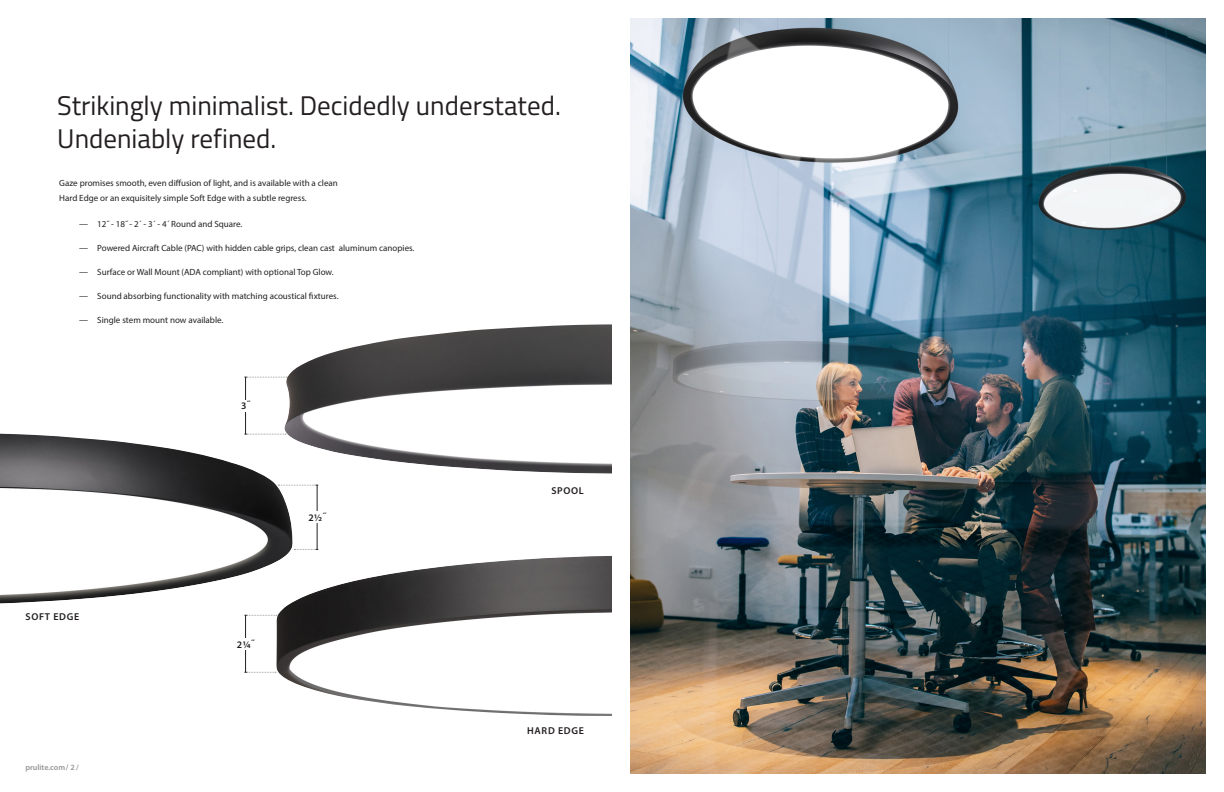
<style>
.page{position:relative;width:1224px;height:792px;background:#fff}
.page>*{position:absolute;margin:0;border:0;box-sizing:border-box;transform-origin:0 0}
.t1{font:27px/33px "Titillium";color:#231f20}
.t2{font:600 10px "Myriad Pro";letter-spacing:.07em;color:#231f20}
.t3{font:9px/15px "Myriad Pro";color:#231f20}
.t4{font:600 8px "Myriad Pro";color:#939598}
</style>
<div class="page">
<hr style="left:317px;top:485px;width:1px;height:64px;background:#231f20">
<svg style="left:294px;top:549px;width:24px;height:1px"></svg>
<svg style="left:293px;top:485px;width:25px;height:1px"></svg>
<hr style="left:245px;top:615px;width:1px;height:57px;background:#231f20">
<svg style="left:244px;top:672px;width:32px;height:1px"></svg>
<svg style="left:244px;top:615px;width:32px;height:1px"></svg>
<hr style="left:245px;top:377px;width:1px;height:57px;background:#231f20">
<svg style="left:244px;top:377px;width:40px;height:1px"></svg>
<div style="left:308px;top:512px;width:18px;height:11px;background:#fff"></div>
<div style="left:231px;top:638px;width:30px;height:11px;background:#fff"></div>
<div style="left:231px;top:400px;width:30px;height:11px;background:#fff"></div>
<img style="left:0;top:434px;width:293px;height:170px">
<img style="left:276px;top:556px;width:336px;height:160px">
<img style="left:630px;top:18px;width:576px;height:756px">
<img style="left:284px;top:324px;width:328px;height:150px">
<p class="t1" style="left:57px;top:88px;width:505px">Strikingly minimalist. Decidedly understated.<br>Undeniably refined.</p>
<p class="t3" style="left:59px;top:175px;width:280px">Gaze promises smooth, even diffusion of light, and is available with a clean<br>Hard Edge or an exquisitely simple Soft Edge with a subtle regress.</p>
<p class="t3" style="left:79px;top:216px;width:165px">— 12˝ - 18˝ - 2´ - 3´ - 4´ Round and Square.</p>
<p class="t3" style="left:79px;top:240px;width:337px">— Powered Aircraft Cable (PAC) with hidden cable grips, clean cast aluminum canopies.</p>
<p class="t3" style="left:79px;top:264px;width:256px">— Surface or Wall Mount (ADA compliant) with optional Top Glow.</p>
<p class="t3" style="left:79px;top:288px;width:261px">— Sound absorbing functionality with matching acoustical fixtures.</p>
<p class="t3" style="left:79px;top:312px;width:146px">— Single stem mount now available.</p>
<p class="t2" style="left:26px;top:610px;width:55px">SOFT EDGE</p>
<p class="t4" style="left:25px;top:762px;width:53px">prulite.com / 2 /</p>
<p class="t2" style="left:241px;top:400px;width:10px">3˝</p>
<p class="t2" style="left:237px;top:638px;width:19px">21/4˝</p>
<p class="t2" style="left:308px;top:511px;width:19px">21/2˝</p>
<p class="t2" style="left:551px;top:484px;width:34px">SPOOL</p>
<p class="t2" style="left:527px;top:724px;width:58px">HARD EDGE</p>
</div>
